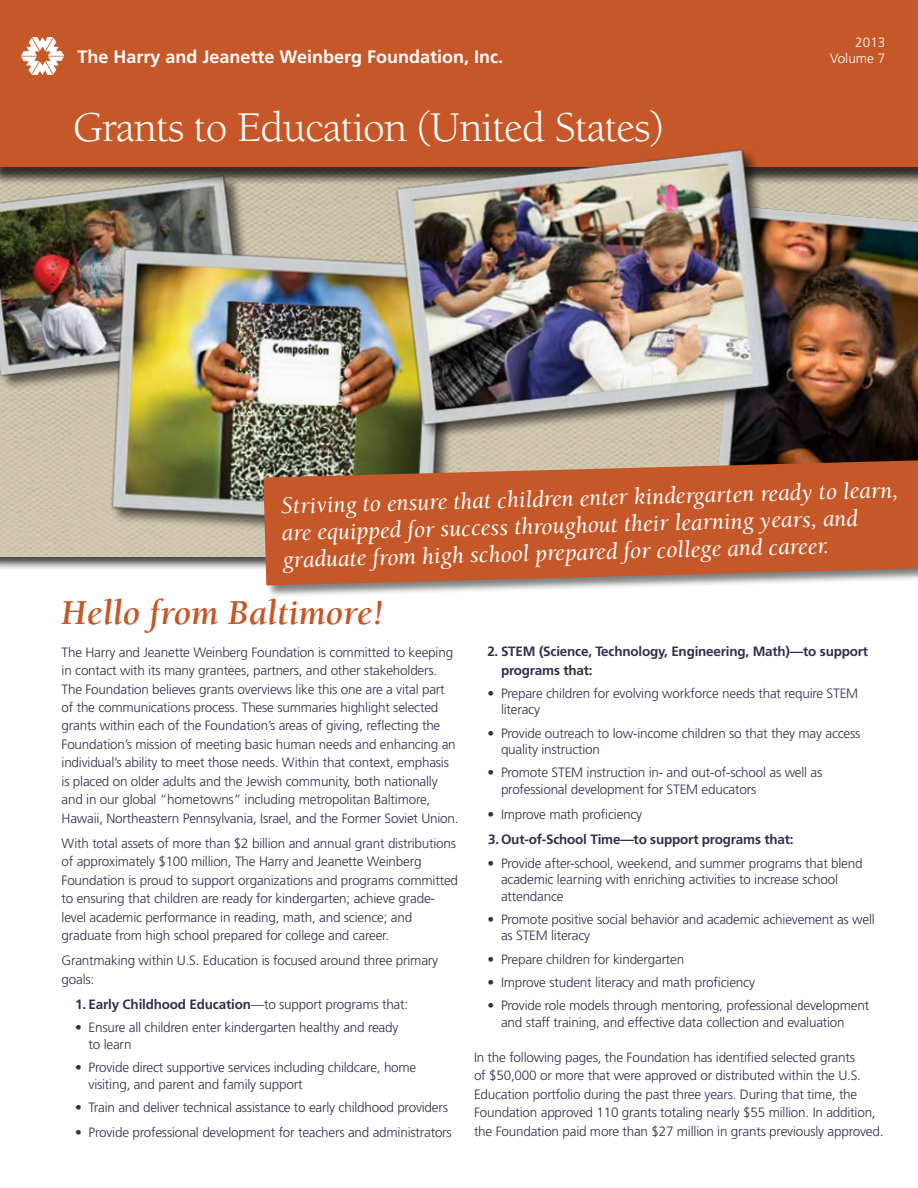
<style>
.page{position:relative;width:918px;height:1188px;background:#fff}
.page>*{position:absolute;margin:0;border:0;box-sizing:border-box;transform-origin:0 0}
.t1{font:43.5px "Berkeley";letter-spacing:-.02em;color:#fff}
.t2{font:italic 700 36px "Berkeley";color:#c65728}
.t3{font:italic 24px/27.2px "Berkeley";color:#fff}
.t4{font:700 18px "Frutiger";color:#fff}
.t5{font:300 13.5px/18.5px "Frutiger";letter-spacing:-.015em;color:#30304d}
.t6{font:700 13.5px/18.5px "Frutiger";letter-spacing:-.015em;color:#30304d}
.t7{font:300 13.5px/15.8px "Frutiger";letter-spacing:.005em;color:#fff;text-align:right}
.s1{font-weight:300}
</style>
<div class="page">
<img style="left:0;top:185px;width:918px;height:372px">
<div style="left:0;top:175px;width:261px;height:216px;background:#000;opacity:.55"></div>
<img style="left:0;top:185px;width:247px;height:196px">
<div style="left:0;top:0;width:918px;height:185px;background:#000;opacity:.75"></div>
<div style="left:0;top:0;width:918px;height:166px;background:#c65728"></div>
<img style="left:716px;top:206px;width:202px;height:254px">
<img style="left:21px;top:37px;width:42px;height:38px">
<img style="left:109px;top:238px;width:379px;height:301px">
<div style="left:396px;top:149px;width:390px;height:293px;background:#000;opacity:.55"></div>
<img style="left:392px;top:149px;width:383px;height:305px">
<div style="left:263px;top:460px;width:655px;height:139px;background:#000;opacity:.5"></div>
<svg style="left:263px;top:460px;width:655px;height:126px;fill:#c65728"></svg>
<h3 class="t4" style="left:77px;top:46px;width:427px">The Harry and Jeanette Weinberg Foundation, Inc.</h3>
<h1 class="t1" style="left:73px;top:105px;width:593px">Grants to Education (United States)</h1>
<p class="t7" style="left:830px;top:35px;width:57px">2013<br>Volume 7</p>
<h3 class="t3" style="left:281px;top:490px;width:619px;rotate:-1deg">Striving to ensure that children enter kindergarten ready to learn, are equipped for success throughout their learning years, and graduate from high school prepared for college and career.</h3>
<h2 class="t2" style="left:62px;top:593px;width:324px">Hello from Baltimore!</h2>
<p class="t5" style="left:62px;top:643px;width:399px">The Harry and Jeanette Weinberg Foundation is committed to keeping in contact with its many grantees, partners, and other stakeholders.<br>The Foundation believes grants overviews like this one are a vital part of the communications process. These summaries highlight selected grants within each of the Foundation’s areas of giving, reflecting the Foundation’s mission of meeting basic human needs and enhancing an individual’s ability to meet those needs. Within that context, emphasis is placed on older adults and the Jewish community, both nationally and in our global “hometowns” including metropolitan Baltimore, Hawaii, Northeastern Pennsylvania, Israel, and the Former Soviet Union.</p>
<p class="t5" style="left:62px;top:834px;width:398px">With total assets of more than $2 billion and annual grant distributions of approximately $100 million, The Harry and Jeanette Weinberg Foundation is proud to support organizations and programs committed to ensuring that children are ready for kindergarten; achieve grade&shy;level academic performance in reading, math, and science; and graduate from high school prepared for college and career.</p>
<p class="t5" style="left:62px;top:952px;width:378px">Grantmaking within U.S. Education is focused around three primary goals:</p>
<p class="t6" style="left:75px;top:995px;width:335px">1. Early Childhood Education<span class="s1">—to support programs that:</span></p>
<p class="t5" style="left:89px;top:1019px;width:311px;line-height:16.5px;text-indent:-14px">• Ensure all children enter kindergarten healthy and ready to learn</p>
<p class="t5" style="left:89px;top:1059px;width:329px;line-height:16.5px;text-indent:-14px">• Provide direct supportive services including childcare, home visiting, and parent and family support</p>
<p class="t5" style="left:75px;top:1098px;width:374px">• Train and deliver technical assistance to early childhood providers</p>
<p class="t5" style="left:75px;top:1123px;width:378px">• Provide professional development for teachers and administrators</p>
<p class="t6" style="left:501px;top:642px;width:369px;text-indent:-14px">1 STEM (Science, Technology, Engineering, Math)—to support programs that:</p>
<p class="t5" style="left:501px;top:685px;width:359px;line-height:16.5px;text-indent:-14px">• Prepare children for evolving workforce needs that require STEM literacy</p>
<p class="t5" style="left:501px;top:725px;width:361px;line-height:16.5px;text-indent:-14px">• Provide outreach to low-income children so that they may access quality instruction</p>
<p class="t5" style="left:501px;top:764px;width:323px;line-height:16.5px;text-indent:-14px">• Promote STEM instruction in- and out-of-school as well as professional development for STEM educators</p>
<p class="t5" style="left:488px;top:805px;width:156px">• Improve math proficiency</p>
<p class="t6" style="left:488px;top:830px;width:308px">1 Out-of-School Time—to support programs that:</p>
<p class="t5" style="left:501px;top:855px;width:363px;line-height:16.5px;text-indent:-14px">• Provide after-school, weekend, and summer programs that blend academic learning with enriching activities to increase school attendance</p>
<p class="t5" style="left:501px;top:911px;width:375px;line-height:16.5px;text-indent:-14px">• Promote positive social behavior and academic achievement as well as STEM literacy</p>
<p class="t5" style="left:488px;top:950px;width:198px">• Prepare children for kindergarten</p>
<p class="t5" style="left:488px;top:973px;width:269px">• Improve student literacy and math proficiency</p>
<p class="t5" style="left:501px;top:997px;width:370px;line-height:16.5px;text-indent:-14px">• Provide role models through mentoring, professional development and staff training, and effective data collection and evaluation</p>
<p class="t5" style="left:474px;top:1048px;width:411px">In the following pages, the Foundation has identified selected grants<br>of $50,000 or more that were approved or distributed within the U.S.<br>Education portfolio during the past three years. During that time, the Foundation approved 110 grants totaling nearly $55 million. In addition, the Foundation paid more than $27 million in grants previously approved.</p>
<p class="t6" style="left:487px;top:642px;width:13px">2.</p>
<p class="t6" style="left:488px;top:830px;width:13px">3.</p>
</div>
